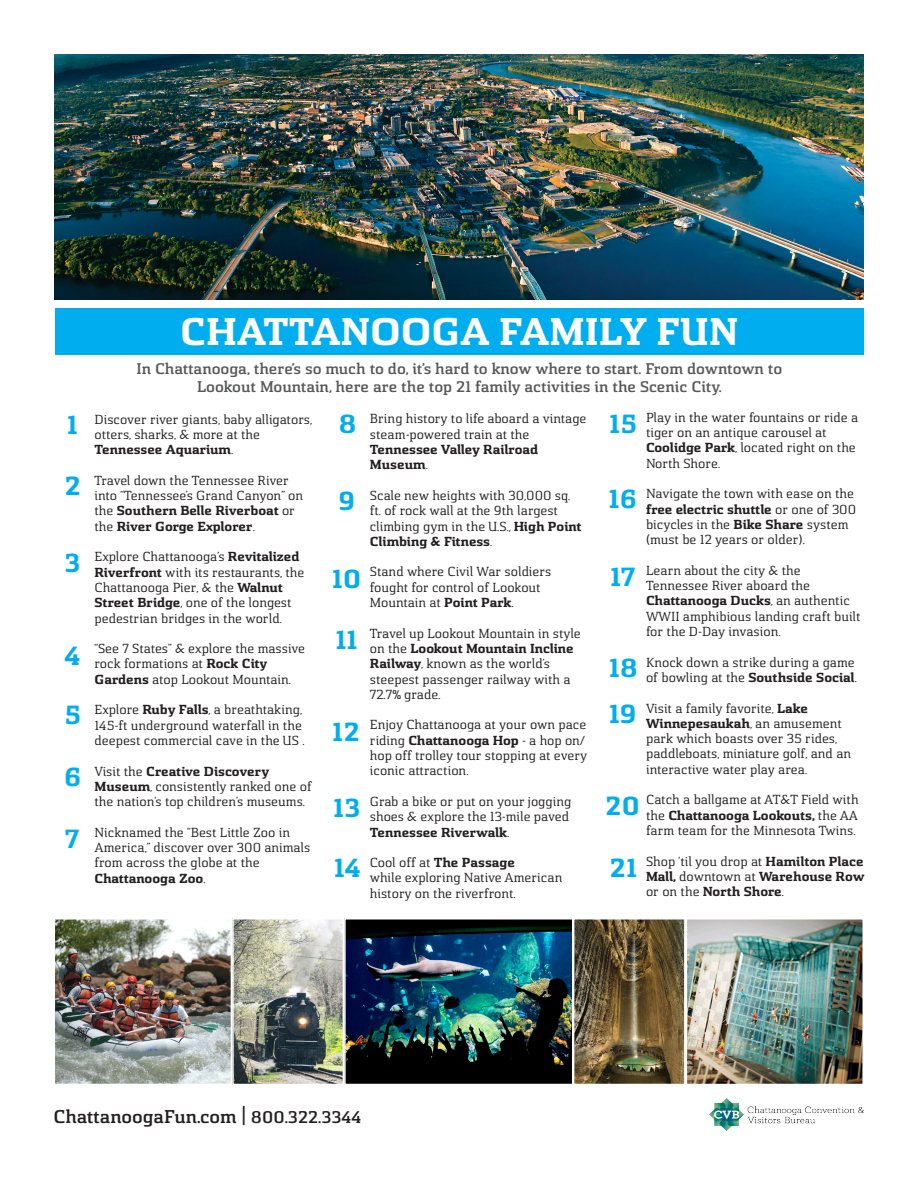
<style>
.page{position:relative;width:918px;height:1188px;background:#fff}
.page>*{position:absolute;margin:0;border:0;box-sizing:border-box;transform-origin:0 0}
.t1{font:700 37.5px "Chatype";color:#fff}
.t2{font:700 25.5px "Chatype";color:#00aeef}
.t3{font:500 18px "Chatype";letter-spacing:-.005em;color:#231f20}
.t4{font:500 15px "Chatype";letter-spacing:-.005em;color:#57585a}
.t5{font:12.75px/15.3px "Chatype";letter-spacing:-.005em;color:#231f20}
.t6{font:700 12.75px/15.3px "Chatype";color:#231f20;text-align:justify}
.s1{font-weight:400}
.s2{font-weight:700}
.s3{font-size:21px}
.s4{font-size:16.5px}
</style>
<div class="page">
<img style="left:54px;top:54px;width:809px;height:245px">
<img style="left:57px;top:921px;width:172px;height:161px">
<div style="left:54px;top:918px;width:178px;height:167px;border:2px solid #fff"></div>
<img style="left:347px;top:921px;width:514px;height:161px">
<div style="left:344px;top:918px;width:229px;height:167px;border:2px solid #fff"></div>
<img style="left:235px;top:921px;width:106px;height:161px">
<div style="left:232px;top:918px;width:112px;height:167px;border:2px solid #fff"></div>
<div style="left:686px;top:918px;width:178px;height:167px;border:2px solid #fff"></div>
<div style="left:573px;top:918px;width:113px;height:167px;border:2px solid #fff"></div>
<img style="left:709px;top:1099px;width:155px;height:32px">
<div style="left:55px;top:308px;width:809px;height:46px;background:#00aeef"></div>
<p class="t1" style="left:180px;top:309px;width:560px">CHATTANOOGA FAMILY FUN</p>
<p class="t4" style="left:136px;top:360px;width:647px">In Chattanooga, there’s so much to do, it’s hard to know where to start. From downtown to</p>
<p class="t4" style="left:197px;top:378px;width:526px">Lookout Mountain, here are the top 21 family activities in the Scenic City.</p>
<p class="t5" style="left:94px;top:412px;width:219px">Discover river giants, baby alligators, otters, sharks, &amp; more at the</p>
<p class="t6" style="left:94px;top:442px;width:140px">Tennessee Aquarium<span class="s1">.</span></p>
<p class="t5" style="left:94px;top:473px;width:210px">Travel down the Tennessee River into “Tennessee’s Grand Canyon” on the <span class="s2">Southern Belle Riverboat</span> or the <span class="s2">River Gorge Explorer</span>.</p>
<p class="t5" style="left:94px;top:550px;width:212px">Explore Chattanooga’s <span class="s2">Revitalized Riverfront</span> with its restaurants, the Chattanooga Pier, &amp; the <span class="s2">Walnut Street Bridge</span>, one of the longest pedestrian bridges in the world.</p>
<p class="t5" style="left:94px;top:641px;width:212px">“See 7 States” &amp; explore the massive rock formations at <span class="s2">Rock City</span></p>
<p class="t5" style="left:94px;top:672px;width:198px"><span class="s2">Gardens</span> atop Lookout Mountain.</p>
<p class="t5" style="left:94px;top:703px;width:211px">Explore <span class="s2">Ruby Falls</span>, a breathtaking,<br>145-ft underground waterfall in the deepest commercial cave in the US .</p>
<p class="t6" style="left:94px;top:764px;width:176px"><span class="s1">Visit the</span> Creative Discovery</p>
<p class="t5" style="left:94px;top:779px;width:219px"><span class="s2">Museum</span>, consistently ranked one of the nation’s top children’s museums.</p>
<p class="t5" style="left:94px;top:825px;width:197px">Nicknamed the “Best Little Zoo in</p>
<p class="t5" style="left:94px;top:840px;width:217px">America,” discover over 300 animals from across the globe at the</p>
<p class="t6" style="left:94px;top:871px;width:112px">Chattanooga Zoo<span class="s1">.</span></p>
<p class="t5" style="left:646px;top:410px;width:214px">Play in the water fountains or ride a</p>
<p class="t5" style="left:646px;top:425px;width:211px">tiger on an antique carousel at<br><span class="s2">Coolidge Park</span>, located right on the<br>North Shore.</p>
<p class="t5" style="left:646px;top:487px;width:212px">Navigate the town with ease on the <span class="s2">free electric shuttle</span> or one of 300 bicycles in the <span class="s2">Bike Share</span> system (must be 12 years or older).</p>
<p class="t5" style="left:646px;top:563px;width:156px">Learn about the city &amp; the</p>
<p class="t5" style="left:646px;top:578px;width:166px">Tennessee River aboard the</p>
<p class="t5" style="left:646px;top:594px;width:216px"><span class="s2">Chattanooga Ducks</span>, an authentic<br>WWII amphibious landing craft built for the D-Day invasion.</p>
<p class="t5" style="left:646px;top:655px;width:212px">Knock down a strike during a game of bowling at the <span class="s2">Southside Social</span>.</p>
<p class="t5" style="left:646px;top:701px;width:164px">Visit a family favorite, <span class="s2">Lake</span></p>
<p class="t5" style="left:646px;top:716px;width:207px"><span class="s2">Winnepesaukah</span>, an amusement park which boasts over 35 rides, paddleboats, miniature golf, and an interactive water play area.</p>
<p class="t5" style="left:646px;top:793px;width:214px;text-align:justify">Catch a ballgame at AT&amp;T Field with the <span class="s2">Chattanooga Lookouts,</span> the AA farm team for the Minnesota Twins.</p>
<p class="t6" style="left:646px;top:854px;width:220px"><span class="s1">Shop ‘til you drop at</span> Hamilton Place Mall, <span class="s1">downtown at</span> Warehouse Row <span class="s1">or on the</span> North Shore<span class="s1">.</span></p>
<p class="t2" style="left:67px;top:409px;width:13px">1</p>
<p class="t5" style="left:370px;top:412px;width:218px">Bring history to life aboard a vintage steam-powered train at the</p>
<p class="t6" style="left:370px;top:442px;width:170px">Tennessee Valley Railroad</p>
<p class="t6" style="left:370px;top:457px;width:59px">Museum<span class="s1">.</span></p>
<p class="t5" style="left:370px;top:488px;width:213px">Scale new heights with 30,000 sq. ft. of rock wall at the 9th largest climbing gym in the U.S., <span class="s2">High Point<br>Climbing &amp; Fitness</span>.</p>
<p class="t5" style="left:370px;top:565px;width:183px">Stand where Civil War soldiers fought for control of Lookout</p>
<p class="t5" style="left:370px;top:595px;width:145px">Mountain at <span class="s2">Point Park</span>.</p>
<p class="t5" style="left:370px;top:626px;width:212px">Travel up Lookout Mountain in style on the <span class="s2">Lookout Mountain Incline</span></p>
<p class="t5" style="left:370px;top:656px;width:202px"><span class="s2">Railway</span>, known as the world’s steepest passenger railway with a<br>72.7% grade.</p>
<p class="t5" style="left:370px;top:718px;width:219px">Enjoy Chattanooga at your own pace riding <span class="s2">Chattanooga Hop</span> - a hop on/ hop off trolley tour stopping at every iconic attraction.</p>
<p class="t5" style="left:370px;top:794px;width:203px">Grab a bike or put on your jogging shoes &amp; explore the 13-mile paved</p>
<p class="t6" style="left:370px;top:825px;width:141px">Tennessee Riverwalk<span class="s1">.</span></p>
<p class="t6" style="left:370px;top:855px;width:147px"><span class="s1">Cool off at</span> The Passage</p>
<p class="t5" style="left:370px;top:871px;width:194px">while exploring Native American</p>
<p class="t5" style="left:370px;top:886px;width:147px">history on the riverfront.</p>
<p class="t2" style="left:609px;top:408px;width:29px">15</p>
<p class="t2" style="left:339px;top:408px;width:20px">8</p>
<p class="t2" style="left:64px;top:470px;width:18px">2</p>
<p class="t2" style="left:609px;top:484px;width:30px">16</p>
<p class="t2" style="left:339px;top:486px;width:18px">9</p>
<p class="t2" style="left:64px;top:547px;width:18px">3</p>
<p class="t2" style="left:610px;top:561px;width:27px">17</p>
<p class="t2" style="left:332px;top:563px;width:31px">10</p>
<p class="t2" style="left:335px;top:625px;width:24px">11</p>
<p class="t2" style="left:65px;top:640px;width:17px">4</p>
<p class="t2" style="left:609px;top:652px;width:31px">18</p>
<p class="t2" style="left:609px;top:699px;width:29px">19</p>
<p class="t2" style="left:64px;top:699px;width:18px">5</p>
<p class="t2" style="left:332px;top:717px;width:29px">12</p>
<p class="t2" style="left:64px;top:761px;width:19px">6</p>
<p class="t2" style="left:605px;top:791px;width:36px">20</p>
<p class="t2" style="left:333px;top:792px;width:29px">13</p>
<p class="t2" style="left:65px;top:824px;width:16px">7</p>
<p class="t2" style="left:334px;top:853px;width:28px">14</p>
<p class="t2" style="left:610px;top:852px;width:29px">21</p>
<p class="t3" style="left:54px;top:1106px;width:309px">ChattanoogaFun.com <span class="s3">|</span> <span class="s4">800.322.3344</span></p>
</div>
